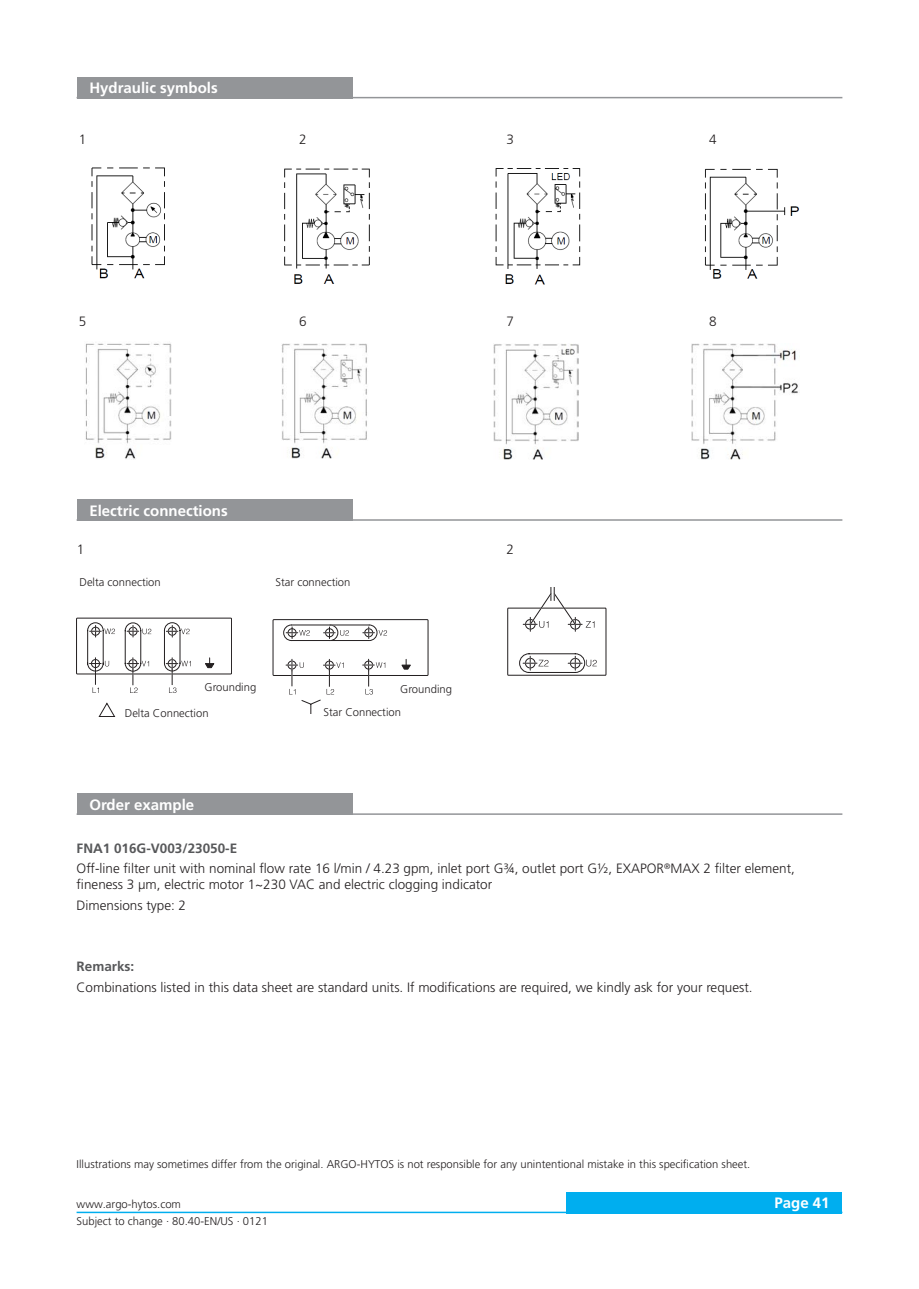
<style>
.page{position:relative;width:919px;height:1289px;background:#fff}
.page>*{position:absolute;margin:0;border:0;box-sizing:border-box;transform-origin:0 0}
._04_Headline_white{font:700 15px "Frutiger LT Pro";color:#fff}
._05_Subline_Copytext{font:300 13.5px/16.2px "Frutiger LT Pro";color:#231f20}
._05_Subline_Copytext-2{font:700 13.5px "Frutiger LT Pro";color:#57585a}
._08_Legend{font:300 13.5px "Frutiger LT Pro";color:#231f20}
._06_Copytext{font:300 13.5px "Frutiger LT Pro";color:#231f20}
._08_Legend-2{font:300 11.25px "Frutiger LT Pro";color:#231f20}
</style>
<div class="page">
<div style="left:566px;top:1191px;width:276px;height:22px;background:#00aeef"></div>
<hr style="left:77px;top:1211px;width:765px;height:2px;background:#00aeef">
<div style="left:77px;top:77px;width:275px;height:21px;background:#939598"></div>
<hr style="left:77px;top:97px;width:765px;height:1px;background:#939598">
<img style="left:284px;top:168px;width:86px;height:116px">
<img style="left:85px;top:343px;width:86px;height:116px">
<img style="left:282px;top:343px;width:85px;height:115px">
<img style="left:494px;top:344px;width:85px;height:115px">
<img style="left:691px;top:343px;width:107px;height:116px">
<img style="left:91px;top:167px;width:74px;height:112px">
<img style="left:495px;top:168px;width:86px;height:117px">
<img style="left:705px;top:168px;width:95px;height:111px">
<div style="left:77px;top:793px;width:275px;height:21px;background:#939598"></div>
<hr style="left:77px;top:813px;width:765px;height:1px;background:#939598">
<div style="left:77px;top:499px;width:275px;height:21px;background:#939598"></div>
<hr style="left:77px;top:519px;width:765px;height:1px;background:#939598">
<div style="left:76px;top:618px;width:156px;height:56px;border:1px solid #231f20"></div>
<svg style="left:205px;top:658px;width:10px;height:10px"></svg>
<svg style="left:99px;top:702px;width:16px;height:14px"></svg>
<svg style="left:125px;top:622px;width:66px;height:71px"></svg>
<svg style="left:87px;top:622px;width:28px;height:71px"></svg>
<div style="left:507px;top:608px;width:99px;height:67px;border:1px solid #231f20"></div>
<svg style="left:519px;top:653px;width:77px;height:20px"></svg>
<svg style="left:523px;top:587px;width:71px;height:44px"></svg>
<div style="left:273px;top:619px;width:155px;height:56px;border:1px solid #231f20"></div>
<hr style="left:291px;top:624px;width:39px;height:1px;background:#231f20">
<hr style="left:291px;top:640px;width:39px;height:1px;background:#231f20">
<hr style="left:331px;top:624px;width:38px;height:1px;background:#231f20">
<hr style="left:331px;top:640px;width:38px;height:1px;background:#231f20">
<svg style="left:401px;top:659px;width:10px;height:10px"></svg>
<svg style="left:283px;top:624px;width:27px;height:17px"></svg>
<svg style="left:323px;top:624px;width:26px;height:17px"></svg>
<svg style="left:363px;top:624px;width:24px;height:17px"></svg>
<svg style="left:286px;top:659px;width:57px;height:54px"></svg>
<svg style="left:362px;top:659px;width:23px;height:35px"></svg>
<p class="_04_Headline_white" style="left:89px;top:79px;width:130px">Hydraulic symbols</p>
<p class="_08_Legend" style="left:79px;top:132px;width:9px">1</p>
<p class="_08_Legend" style="left:299px;top:132px;width:9px">2</p>
<p class="_08_Legend" style="left:506px;top:132px;width:9px">3</p>
<p class="_08_Legend" style="left:709px;top:132px;width:9px">4</p>
<p class="_08_Legend" style="left:79px;top:313px;width:9px">5</p>
<p class="_08_Legend" style="left:299px;top:313px;width:9px">6</p>
<p class="_08_Legend" style="left:506px;top:313px;width:9px">7</p>
<p class="_08_Legend" style="left:709px;top:313px;width:9px">8</p>
<p class="_04_Headline_white" style="left:89px;top:501px;width:140px">Electric connections</p>
<p class="_06_Copytext" style="left:77px;top:541px;width:9px">1</p>
<p class="_06_Copytext" style="left:506px;top:541px;width:9px">2</p>
<p class="_08_Legend-2" style="left:79px;top:576px;width:83px">Delta connection</p>
<p class="_08_Legend-2" style="left:275px;top:576px;width:77px">Star connection</p>
<p class="_08_Legend-2" style="left:204px;top:681px;width:53px">Grounding</p>
<p class="_08_Legend-2" style="left:125px;top:706px;width:85px">Delta Connection</p>
<p class="_08_Legend-2" style="left:400px;top:683px;width:53px">Grounding</p>
<p class="_08_Legend-2" style="left:323px;top:705px;width:79px">Star Connection</p>
<p class="_04_Headline_white" style="left:89px;top:795px;width:106px">Order example</p>
<p class="_05_Subline_Copytext-2" style="left:77px;top:839px;width:162px">FNA1 016G-V003/23050-E</p>
<p class="_05_Subline_Copytext" style="left:77px;top:860px;width:719px">Off-line filter unit with nominal flow rate 16 l/min / 4.23 gpm, inlet port G¾, outlet port G½, EXAPOR<sup>®</sup>MAX 2 filter element, fineness 3 µm, electric motor 1~230 VAC and electric clogging indicator</p>
<p class="_05_Subline_Copytext" style="left:77px;top:897px;width:111px">Dimensions type: 2</p>
<p class="_05_Subline_Copytext-2" style="left:77px;top:958px;width:59px">Remarks:</p>
<p class="_05_Subline_Copytext" style="left:77px;top:978px;width:677px">Combinations listed in this data sheet are standard units. If modifications are required, we kindly ask for your request.</p>
<p class="_08_Legend-2" style="left:77px;top:1157px;width:675px">Illustrations may sometimes differ from the original. ARGO-HYTOS is not responsible for any unintentional mistake in this specification sheet.</p>
<p class="_08_Legend-2" style="left:77px;top:1197px;width:106px">www.argo-hytos.com</p>
<p class="_04_Headline_white" style="left:774px;top:1194px;width:57px">Page 41</p>
<p class="_08_Legend-2" style="left:77px;top:1214px;width:193px">Subject to change · 80.40-EN/US · 0121</p>
</div>
